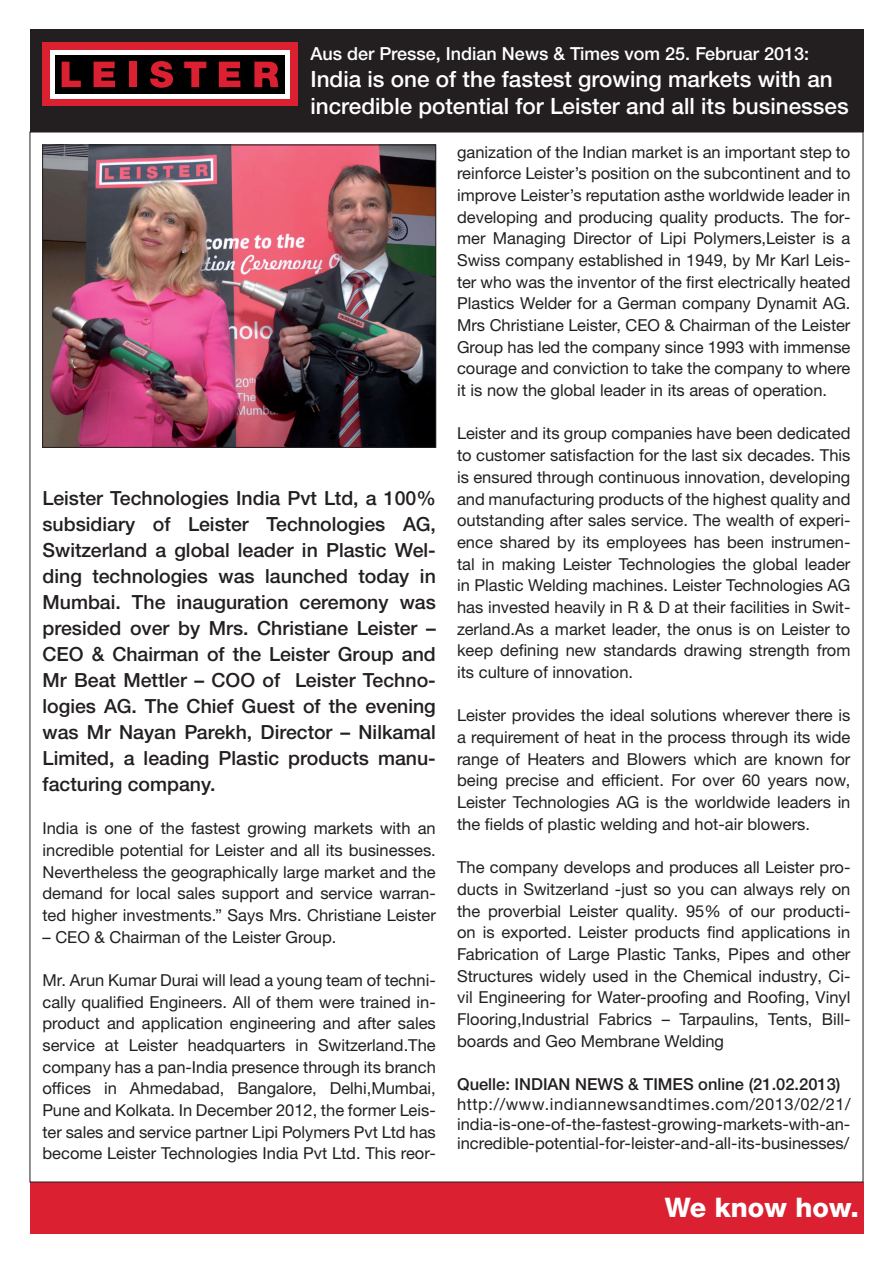
<style>
.page{position:relative;width:893px;height:1263px;background:#fff}
.page>*{position:absolute;margin:0;border:0;box-sizing:border-box;transform-origin:0 0}
.t1{font:800 27px "Helvetica Neue LTW1 G";color:#fff}
.t2{font:500 22.5px/27px "Helvetica Neue LTW1 G";color:#fff}
.t3{font:500 19.5px/26px "Helvetica Neue LTW1 G";color:#231f20;text-align:justify}
.t4{font:500 18px "Helvetica Neue LTW1 G";color:#fff}
.t5{font:16.5px/21.8px "Helvetica Neue LTW1 G";color:#231f20;text-align:justify}
.t6{font:500 16.5px "Helvetica Neue LTW1 G";color:#231f20}
</style>
<div class="page">
<div style="left:30px;top:30px;width:833px;height:102px;background:#231f20"></div>
<div style="left:43px;top:43px;width:255px;height:63px;background:#da2031"></div>
<div style="left:50px;top:50px;width:240px;height:49px;background:#fff"></div>
<div style="left:55px;top:55px;width:230px;height:39px;background:#000"></div>
<svg style="left:62px;top:62px;width:19px;height:25px"></svg>
<svg style="left:94px;top:62px;width:21px;height:25px"></svg>
<div style="left:129px;top:62px;width:8px;height:25px;background:#da2031"></div>
<svg style="left:150px;top:61px;width:23px;height:27px"></svg>
<svg style="left:184px;top:62px;width:22px;height:25px"></svg>
<svg style="left:219px;top:62px;width:21px;height:25px"></svg>
<svg style="left:254px;top:62px;width:25px;height:25px"></svg>
<div style="left:30px;top:1182px;width:833px;height:51px;background:#da2031"></div>
<img style="left:45px;top:147px;width:389px;height:298px">
<div style="left:43px;top:145px;width:393px;height:302px;border:1px solid #231f20"></div>
<p class="t4" style="left:310px;top:43px;width:500px">Aus der Presse, Indian News &amp; Times vom 25. Februar 2013:</p>
<h2 class="t2" style="left:310px;top:66px;width:540px">India is one of the fastest growing markets with an incredible potential for Leister and all its businesses</h2>
<p class="t3" style="left:43px;top:485px;width:395px">Leister Technologies India Pvt Ltd, a 100% subsidiary of Leister Technologies AG, Switzerland a global leader in Plastic Wel&shy;ding technologies was launched today in Mumbai. The inauguration ceremony was presided over by Mrs. Christiane Leister – CEO &amp; Chairman of the Leister Group and Mr Beat Mettler – COO of Leister Techno&shy;logies AG. The Chief Guest of the evening was Mr Nayan Parekh, Director – Nilkamal Limited, a leading Plastic products manu&shy;facturing company.</p>
<p class="t5" style="left:43px;top:817px;width:395px">India is one of the fastest growing markets with an incredible potential for Leister and all its businesses.<br>Nevertheless the geographically large market and the demand for local sales support and service warran&shy;ted higher investments.” Says Mrs. Christiane Leister</p>
<p class="t5" style="left:43px;top:926px;width:295px">– CEO &amp; Chairman of the Leister Group.</p>
<p class="t5" style="left:43px;top:969px;width:395px">Mr. Arun Kumar Durai will lead a young team of techni&shy;cally qualified Engineers. All of them were trained in&shy;product and application engineering and after sales service at Leister headquarters in Switzerland.The company has a pan-India presence through its branch offices in Ahmedabad, Bangalore, Delhi,Mumbai, Pune and Kolkata. In December 2012, the former Leis&shy;ter sales and service partner Lipi Polymers Pvt Ltd has become Leister Technologies India Pvt Ltd. This reor-</p>
<p class="t5" style="left:457px;top:141px;width:395px">ganization of the Indian market is an important step to reinforce Leister’s position on the subcontinent and to improve Leister’s reputation asthe worldwide leader in developing and producing quality products. The for&shy;mer Managing Director of Lipi Polymers,Leister is a Swiss company established in 1949, by Mr Karl Leis&shy;ter who was the inventor of the first electrically heated Plastics Welder for a German company Dynamit AG.<br>Mrs Christiane Leister, CEO &amp; Chairman of the Leister Group has led the company since 1993 with immense courage and conviction to take the company to where it is now the global leader in its areas of operation.</p>
<p class="t5" style="left:457px;top:423px;width:395px">Leister and its group companies have been dedicated to customer satisfaction for the last six decades. This is ensured through continuous innovation, developing and manufacturing products of the highest quality and outstanding after sales service. The wealth of experi&shy;ence shared by its employees has been instrumen&shy;tal in making Leister Technologies the global leader in Plastic Welding machines. Leister Technologies AG has invested heavily in R &amp; D at their facilities in Swit&shy;zerland.As a market leader, the onus is on Leister to keep defining new standards drawing strength from its culture of innovation.</p>
<p class="t5" style="left:457px;top:704px;width:395px">Leister provides the ideal solutions wherever there is a requirement of heat in the process through its wide range of Heaters and Blowers which are known for being precise and efficient. For over 60 years now, Leister Technologies AG is the worldwide leaders in the fields of plastic welding and hot-air blowers.</p>
<p class="t5" style="left:457px;top:856px;width:395px">The company develops and produces all Leister pro&shy;ducts in Switzerland -just so you can always rely on the proverbial Leister quality. 95% of our producti&shy;on is exported. Leister products find applications in Fabrication of Large Plastic Tanks, Pipes and other Structures widely used in the Chemical industry, Ci&shy;vil Engineering for Water-proofing and Roofing, Vinyl Flooring,Industrial Fabrics – Tarpaulins, Tents, Bill&shy;boards and Geo Membrane Welding</p>
<p class="t6" style="left:457px;top:1074px;width:385px">Quelle: INDIAN NEWS &amp; TIMES online (21.02.2013)</p>
<p class="t5" style="left:457px;top:1094px;width:395px;line-height:19.8px">http://www.indiannewsandtimes.com/2013/02/21/ india-is-one-of-the-fastest-growing-markets-with-an&shy;incredible-potential-for-leister-and-all-its-businesses/</p>
<h1 class="t1" style="left:665px;top:1192px;width:196px">We know how.</h1>
</div>
